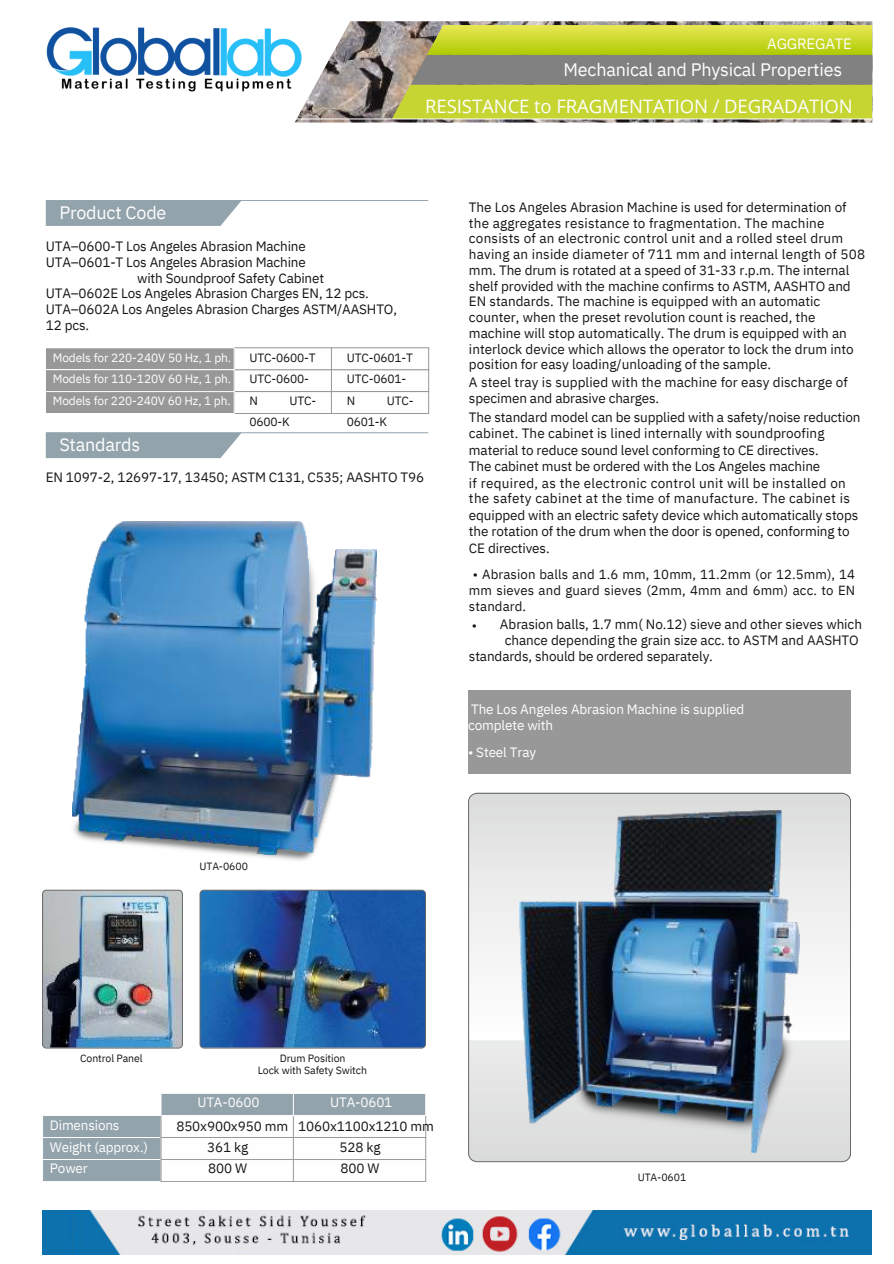
<style>
.page{position:relative;width:894px;height:1264px;background:#fff}
.page>*{position:absolute;margin:0;border:0;box-sizing:border-box;transform-origin:0 0}
.t1{font:18.6px "Open Sans";letter-spacing:-.005em;color:#fefefe}
.t2{font:18px "IBM Plex Sans";letter-spacing:-.01em;color:#fefefe}
.t3{font:15px "IBM Plex Sans";letter-spacing:-.01em;color:#fefefe}
.t4{font:13.5px/15.8px "IBM Plex Sans";letter-spacing:-.005em;color:#141515}
.t5{font:13.5px/21.3px "IBM Plex Sans";letter-spacing:-.01em;color:#fefefe}
.t6{font:13.2px/15.8px "IBM Plex Sans";letter-spacing:.005em;color:#141515;text-align:justify}
.t7{font:12px/21.3px "IBM Plex Sans";letter-spacing:-.01em;color:#fefefe;text-align:justify}
.t8{font:12px/21.3px "IBM Plex Sans";letter-spacing:-.01em;color:#141515}
.t9{font:10.5px "IBM Plex Sans";letter-spacing:-.01em;color:#141515}
</style>
<div class="page">
<img style="left:295px;top:21px;width:577px;height:101px">
<svg style="left:391px;top:25px;width:480px;height:94px;background:#b1b94d"></svg>
<hr style="left:21px;top:119px;width:850px;height:1px;background:#fefefe">
<img style="left:519px;top:810px;width:280px;height:342px">
<div style="left:468px;top:793px;width:382px;height:369px;border:1px solid #676766;border-radius:8px"></div>
<img style="left:43px;top:890px;width:139px;height:157px;border-radius:4px">
<div style="left:42px;top:889px;width:141px;height:159px;border:1px solid #676766;border-radius:4px"></div>
<img style="left:200px;top:890px;width:225px;height:157px;border-radius:4px">
<div style="left:199px;top:889px;width:227px;height:159px;border:1px solid #676766;border-radius:4px"></div>
<img style="left:72px;top:521px;width:304px;height:333px">
<div style="left:43px;top:1115px;width:118px;height:22px;background:#93a3ac"></div>
<div style="left:42px;top:1115px;width:119px;height:22px;border:1px solid #fefefe"></div>
<div style="left:43px;top:1137px;width:118px;height:22px;background:#93a3ac"></div>
<div style="left:42px;top:1137px;width:119px;height:22px;border:1px solid #fefefe"></div>
<div style="left:161px;top:1137px;width:132px;height:22px;border:1px solid #989898"></div>
<div style="left:43px;top:1159px;width:118px;height:22px;background:#93a3ac"></div>
<div style="left:42px;top:1159px;width:119px;height:22px;border:1px solid #fefefe"></div>
<div style="left:161px;top:1159px;width:132px;height:22px;border:1px solid #989898"></div>
<div style="left:293px;top:1137px;width:133px;height:22px;border:1px solid #989898"></div>
<div style="left:293px;top:1159px;width:133px;height:22px;border:1px solid #989898"></div>
<div style="left:161px;top:1093px;width:132px;height:22px;background:#93a3ac"></div>
<div style="left:161px;top:1093px;width:132px;height:22px;border:1px solid #fefefe"></div>
<div style="left:293px;top:1093px;width:132px;height:22px;background:#93a3ac"></div>
<div style="left:293px;top:1093px;width:133px;height:22px;border:1px solid #fefefe"></div>
<div style="left:46px;top:201px;width:195px;height:25px;background:#93a3ac"></div>
<hr style="left:46px;top:200px;width:382px;height:1px;background:#93a3ac">
<div style="left:46px;top:433px;width:195px;height:25px;background:#93a3ac"></div>
<hr style="left:46px;top:432px;width:382px;height:1px;background:#93a3ac">
<div style="left:234px;top:391px;width:97px;height:22px;border:1px solid #989898"></div>
<div style="left:234px;top:347px;width:97px;height:23px;border:1px solid #989898"></div>
<div style="left:331px;top:369px;width:98px;height:23px;border:1px solid #989898"></div>
<div style="left:331px;top:391px;width:98px;height:22px;border:1px solid #989898"></div>
<div style="left:331px;top:347px;width:98px;height:23px;border:1px solid #989898"></div>
<div style="left:45px;top:391px;width:189px;height:22px;background:#989898"></div>
<div style="left:45px;top:348px;width:189px;height:22px;background:#989898"></div>
<div style="left:45px;top:347px;width:189px;height:23px;border:1px solid #fefefe"></div>
<div style="left:45px;top:370px;width:189px;height:21px;background:#989898"></div>
<div style="left:45px;top:369px;width:189px;height:23px;border:1px solid #fefefe"></div>
<div style="left:468px;top:690px;width:382px;height:83px;background:#989898"></div>
<img style="left:46px;top:26px;width:255px;height:80px">
<img style="left:42px;top:1210px;width:829px;height:44px">
<h5 class="t3" style="left:767px;top:33px;width:86px">AGGREGATE</h5>
<h5 class="t2" style="left:563px;top:58px;width:280px">Mechanical and Physical Properties</h5>
<p class="t1" style="left:425px;top:93px;width:429px">RESISTANCE to FRAGMENTATION / DEGRADATION</p>
<h6 class="t2" style="left:59px;top:200px;width:109px">Product Code</h6>
<p class="t4" style="left:46px;top:238px;width:261px">UTA–0600-T Los Angeles Abrasion Machine</p>
<p class="t4" style="left:46px;top:254px;width:261px">UTA–0601-T Los Angeles Abrasion Machine</p>
<p class="t4" style="left:137px;top:270px;width:188px">with Soundproof Safety Cabinet</p>
<p class="t4" style="left:46px;top:285px;width:324px">UTA–0602E Los Angeles Abrasion Charges EN, 12 pcs.</p>
<p class="t4" style="left:46px;top:301px;width:352px">UTA–0602A Los Angeles Abrasion Charges ASTM/AASHTO,</p>
<p class="t4" style="left:46px;top:317px;width:45px">12 pcs.</p>
<h4 class="t7" style="left:53px;top:346px;width:180px">Models for 220-240V 50 Hz, 1 ph.<br>Models for 110-120V 60 Hz, 1 ph.<br>Models for 220-240V 60 Hz, 1 ph.</h4>
<h4 class="t8" style="left:249px;top:346px;width:68px">UTC-0600-T<br>UTC-0600-<br>N</h4>
<h4 class="t8" style="left:249px;top:389px;width:68px;text-indent:40px">UTC-<br>0600-K</h4>
<p class="t2" style="left:59px;top:432px;width:82px">Standards</p>
<h4 class="t8" style="left:346px;top:346px;width:68px">UTC-0601-T<br>UTC-0601-<br>N</h4>
<h4 class="t8" style="left:346px;top:389px;width:68px;text-indent:40px">UTC-<br>0601-K</h4>
<p class="t4" style="left:46px;top:469px;width:379px">EN 1097-2, 12697-17, 13450; ASTM C131, C535; AASHTO T96</p>
<h3 class="t9" style="left:199px;top:859px;width:50px">UTA-0600</h3>
<h3 class="t4" style="left:469px;top:199px;width:397px">The Los Angeles Abrasion Machine is used for determination of the aggregates resistance to fragmentation. The machine consists of an electronic control unit and a rolled steel drum having an inside diameter of 711 mm and internal length of 508 mm. The drum is rotated at a speed of 31-33 r.p.m. The internal shelf provided with the machine confirms to ASTM, AASHTO and EN standards. The machine is equipped with an automatic counter, when the preset revolution count is reached, the machine will stop automatically. The drum is equipped with an interlock device which allows the operator to lock the drum into position for easy loading/unloading of the sample.</h3>
<h3 class="t4" style="left:469px;top:374px;width:380px">A steel tray is supplied with the machine for easy discharge of specimen and abrasive charges.</h3>
<h3 class="t4" style="left:469px;top:409px;width:393px;line-height:16.4px">The standard model can be supplied with a safety/noise reduction cabinet. The cabinet is lined internally with soundproofing material to reduce sound level conforming to CE directives.<br>The cabinet must be ordered with the Los Angeles machine<br>if required, as the electronic control unit will be installed on</h3>
<h4 class="t4" style="left:469px;top:490px;width:391px;line-height:16.5px">the safety cabinet at the time of manufacture. The cabinet is equipped with an electric safety device which automatically stops the rotation of the drum when the door is opened, conforming to CE directives.</h4>
<p class="t6" style="left:469px;top:566px;width:387px">• Abrasion balls and 1.6 mm, 10mm, 11.2mm (or 12.5mm), 14 mm sieves and guard sieves (2mm, 4mm and 6mm) acc. to EN standard.</p>
<p class="t6" style="left:472px;top:617px;width:7px">•</p>
<h4 class="t4" style="left:500px;top:616px;width:363px">Abrasion balls, 1.7 mm( No.12) sieve and other sieves which</h4>
<h4 class="t4" style="left:504px;top:632px;width:355px">chance depending the grain size acc. to ASTM and AASHTO</h4>
<h4 class="t4" style="left:469px;top:648px;width:245px">standards, should be ordered separately.</h4>
<h4 class="t5" style="left:468px;top:701px;width:278px;line-height:15.8px">The Los Angeles Abrasion Machine is supplied complete with</h4>
<h3 class="t5" style="left:468px;top:741px;width:70px">• Steel Tray</h3>
<h1 class="t9" style="left:80px;top:1051px;width:64px">Control Panel</h1>
<p class="t5" style="left:50px;top:1114px;width:100px">Dimensions<br>Weight (approx.)<br>Power</p>
<p class="t9" style="left:280px;top:1051px;width:67px">Drum Position</p>
<p class="t9" style="left:258px;top:1063px;width:111px">Lock with Safety Switch</p>
<p class="t5" style="left:197px;top:1091px;width:64px">UTA-0600</p>
<p class="t5" style="left:330px;top:1091px;width:64px">UTA-0601</p>
<p class="t4" style="left:207px;top:1114px;width:83px;line-height:21.3px;text-indent:-31px">850x900x950 mm<br>361 kg<br>800 W</p>
<p class="t4" style="left:339px;top:1114px;width:96px;line-height:21.3px;text-indent:-41px">1060x1100x1210 mm<br>528 kg<br>800 W</p>
<p class="t9" style="left:637px;top:1170px;width:50px">UTA-0601</p>
</div>
